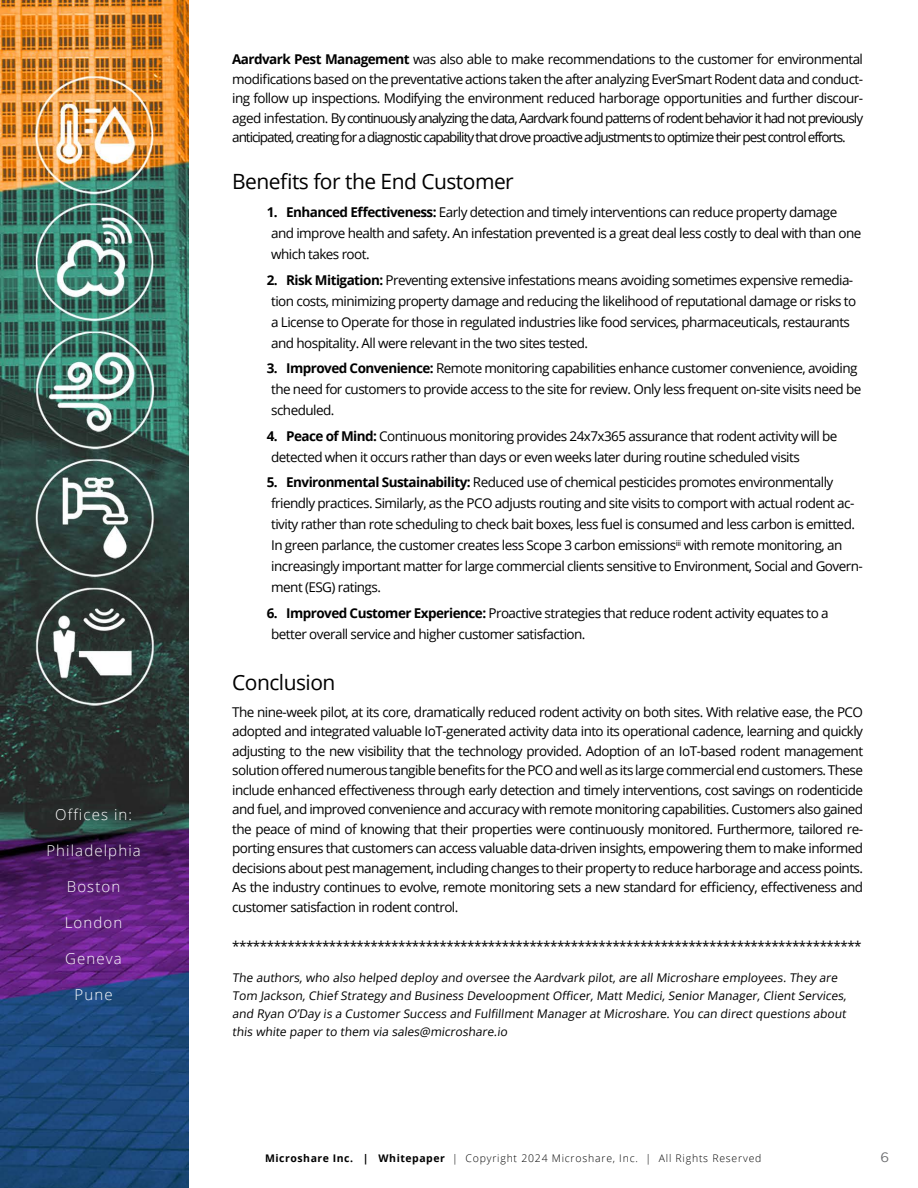
<style>
.page{position:relative;width:918px;height:1188px;background:#fff}
.page>*{position:absolute;margin:0;border:0;box-sizing:border-box;transform-origin:0 0}
.t1{font:21px "Open Sans";letter-spacing:-.025em;color:#000}
.t2{font:300 15px "Open Sans";letter-spacing:.075em;color:#fff}
.t3{font:13.5px/19.5px "Open Sans";letter-spacing:-.04em;color:#000}
.t4{font:13.5px "Gotham";color:#6b6c6f}
.t5{font:12px/18px "Open Sans";color:#000}
.t6{font:300 10.5px "Open Sans";letter-spacing:.075em;color:#000}
.s1{font-weight:700}
</style>
<div class="page">
<img style="left:0;top:0;width:188px;height:1188px">
<p class="t2" style="left:55px;top:804px;width:78px">Offices in:</p>
<p class="t2" style="left:46px;top:840px;width:96px">Philadelphia</p>
<p class="t2" style="left:67px;top:876px;width:55px">Boston</p>
<p class="t2" style="left:65px;top:912px;width:59px">London</p>
<p class="t2" style="left:65px;top:948px;width:58px">Geneva</p>
<p class="t2" style="left:75px;top:984px;width:40px">Pune</p>
<p class="t3" style="left:232px;top:49px;width:633px;text-align:justify"><span class="s1">Aardvark Pest Management</span> was also able to make recommendations to the customer for environmental modifications based on the preventative actions taken the after analyzing EverSmart Rodent data and conduct&shy;ing follow up inspections. Modifying the environment reduced harborage opportunities and further discour&shy;aged infestation. By continuously analyzing the data, Aardvark found patterns of rodent behavior it had not previously anticipated, creating for a diagnostic capability that drove proactive adjustments to optimize their pest control efforts.</p>
<h1 class="t1" style="left:232px;top:167px;width:283px">Benefits for the End Customer</h1>
<p class="t3" style="left:271px;top:202px;width:592px;line-height:21px;text-indent:-4px"><span class="s1">1. Enhanced Effectiveness:</span> Early detection and timely interventions can reduce property damage and improve health and safety. An infestation prevented is a great deal less costly to deal with than one which takes root.</p>
<p class="t3" style="left:271px;top:269px;width:587px;line-height:21px;text-indent:-4px"><span class="s1">2. Risk Mitigation:</span> Preventing extensive infestations means avoiding sometimes expensive remedia&shy;tion costs, minimizing property damage and reducing the likelihood of reputational damage or risks to a License to Operate for those in regulated industries like food services, pharmaceuticals, restaurants and hospitality. All were relevant in the two sites tested.</p>
<p class="t3" style="left:271px;top:358px;width:592px;line-height:21px;text-indent:-4px"><span class="s1">3. Improved Convenience:</span> Remote monitoring capabilities enhance customer convenience, avoiding the need for customers to provide access to the site for review. Only less frequent on-site visits need be scheduled.</p>
<p class="t3" style="left:271px;top:425px;width:568px;line-height:21px;text-indent:-4px"><span class="s1">4. Peace of Mind:</span> Continuous monitoring provides 24x7x365 assurance that rodent activity will be detected when it occurs rather than days or even weeks later during routine scheduled visits</p>
<p class="t3" style="left:271px;top:472px;width:593px;line-height:21px;text-indent:-4px"><span class="s1">5. Environmental Sustainability:</span> Reduced use of chemical pesticides promotes environmentally friendly practices. Similarly, as the PCO adjusts routing and site visits to comport with actual rodent ac&shy;tivity rather than rote scheduling to check bait boxes, less fuel is consumed and less carbon is emitted.<br>In green parlance, the customer creates less Scope 3 carbon emissions<sup>iii</sup> with remote monitoring, an increasingly important matter for large commercial clients sensitive to Environment, Social and Govern&shy;ment (ESG) ratings.</p>
<p class="t3" style="left:271px;top:602px;width:559px;line-height:21px;text-indent:-4px"><span class="s1">6. Improved Customer Experience:</span> Proactive strategies that reduce rodent activity equates to a better overall service and higher customer satisfaction.</p>
<h1 class="t1" style="left:232px;top:668px;width:105px">Conclusion</h1>
<p class="t3" style="left:232px;top:702px;width:632px;text-align:justify">The nine-week pilot, at its core, dramatically reduced rodent activity on both sites. With relative ease, the PCO adopted and integrated valuable IoT-generated activity data into its operational cadence, learning and quickly adjusting to the new visibility that the technology provided. Adoption of an IoT-based rodent management solution offered numerous tangible benefits for the PCO and well as its large commercial end customers. These include enhanced effectiveness through early detection and timely interventions, cost savings on rodenticide and fuel, and improved convenience and accuracy with remote monitoring capabilities. Customers also gained the peace of mind of knowing that their properties were continuously monitored. Furthermore, tailored re&shy;porting ensures that customers can access valuable data-driven insights, empowering them to make informed decisions about pest management, including changes to their property to reduce harborage and access points.<br>As the industry continues to evolve, remote monitoring sets a new standard for efficiency, effectiveness and customer satisfaction in rodent control.</p>
<p class="t3" style="left:232px;top:936px;width:631px">*******************************************************************************************</p>
<p class="t5" style="left:232px;top:969px;width:618px">The authors, who also helped deploy and oversee the Aardvark pilot, are all Microshare employees. They are Tom Jackson, Chief Strategy and Business Develoopment Officer, Matt Medici, Senior Manager, Client Services, and Ryan O’Day is a Customer Success and Fulfillment Manager at Microshare. You can direct questions about this white paper to them via sales@microshare.io</p>
<p class="t6" style="left:265px;top:1151px;width:498px"><span class="s1">Microshare Inc. | Whitepaper</span> | Copyright 2024 Microshare, Inc. | All Rights Reserved</p>
<p class="t4" style="left:880px;top:1150px;width:10px">6</p>
</div>
